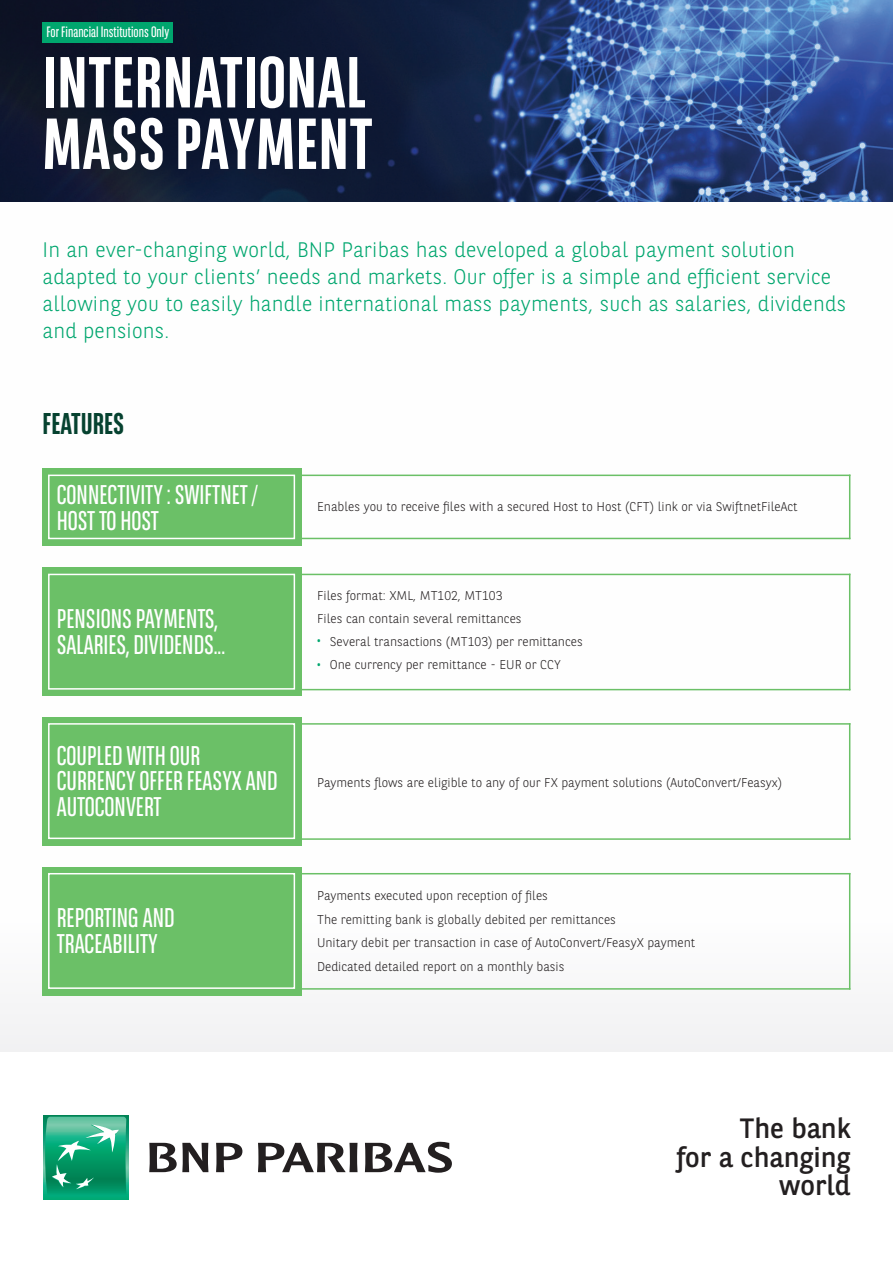
<style>
.page{position:relative;width:893px;height:1263px;background:#fff}
.page>*{position:absolute;margin:0;border:0;box-sizing:border-box;transform-origin:0 0}
.t1{font:700 72px/61.5px "BNPP Sans Condensed";letter-spacing:.01em;color:#fff}
.t2{font:700 30px "BNPP Sans Condensed";color:#064230}
.t3{font:27.9px/28.3px "BNPP Sans";color:#231f20;text-align:right}
.t4{font:27px/25.5px "BNPP Sans Condensed";color:#fff}
.t5{font:300 21px/27px "BNPP Sans";letter-spacing:.01em;color:#00a66e}
.t6{font:15px "BNPP Sans Condensed";color:#fff}
.t7{font:300 12.75px/23.9px "BNPP Sans";color:#231f20}
.s1{font-family:"BNPP Sans Condensed";font-weight:700;font-size:16.65px;color:#00a66e}
</style>
<div class="page">
<div style="left:43px;top:468px;width:259px;height:78px;background:#6bc067"></div>
<div style="left:48px;top:475px;width:247px;height:64px;border:2px solid #fff"></div>
<hr style="left:300px;top:475px;width:550px;height:1px;background:#6bc067">
<hr style="left:300px;top:538px;width:550px;height:1px;background:#6bc067">
<hr style="left:849px;top:475px;width:1px;height:64px;background:#6bc067">
<div style="left:43px;top:567px;width:259px;height:129px;background:#6bc067"></div>
<div style="left:48px;top:574px;width:247px;height:116px;border:2px solid #fff"></div>
<hr style="left:300px;top:574px;width:550px;height:1px;background:#6bc067">
<hr style="left:300px;top:689px;width:550px;height:1px;background:#6bc067">
<hr style="left:849px;top:574px;width:1px;height:116px;background:#6bc067">
<div style="left:43px;top:717px;width:259px;height:129px;background:#6bc067"></div>
<div style="left:48px;top:723px;width:247px;height:116px;border:2px solid #fff"></div>
<hr style="left:300px;top:723px;width:550px;height:2px;background:#6bc067">
<hr style="left:300px;top:838px;width:550px;height:2px;background:#6bc067">
<hr style="left:849px;top:723px;width:1px;height:117px;background:#6bc067">
<hr style="left:300px;top:873px;width:550px;height:1px;background:#6bc067">
<div style="left:43px;top:867px;width:259px;height:129px;background:#6bc067"></div>
<div style="left:48px;top:873px;width:247px;height:116px;border:2px solid #fff"></div>
<hr style="left:300px;top:988px;width:550px;height:2px;background:#6bc067">
<hr style="left:849px;top:873px;width:1px;height:117px;background:#6bc067">
<img style="left:0;top:0;width:893px;height:202px">
<div style="left:43px;top:22px;width:130px;height:21px;background:#00a66e"></div>
<svg style="left:44px;top:1115px;width:84px;height:85px"></svg>
<svg style="left:45px;top:1117px;width:81px;height:80px;background:#2cab82"></svg>
<svg style="left:149px;top:1143px;width:59px;height:29px"></svg>
<svg style="left:216px;top:1143px;width:26px;height:29px"></svg>
<svg style="left:258px;top:1143px;width:100px;height:29px"></svg>
<svg style="left:365px;top:1142px;width:87px;height:31px"></svg>
<p class="t6" style="left:46px;top:22px;width:124px">For Financial Institutions Only</p>
<h1 class="t1" style="left:43px;top:52px;width:332px">INTERNATIONAL<br>MASS PAYMENT</h1>
<p class="t5" style="left:43px;top:235px;width:805px">In an ever-changing world, BNP Paribas has developed a global payment solution adapted to your clients’ needs and markets. Our offer is a simple and efficient service allowing you to easily handle international mass payments, such as salaries, dividends and pensions.</p>
<h2 class="t2" style="left:43px;top:406px;width:83px">FEATURES</h2>
<h3 class="t4" style="left:57px;top:482px;width:202px">CONNECTIVITY : SWIFTNET /<br>HOST TO HOST</h3>
<h3 class="t4" style="left:57px;top:606px;width:170px">PENSIONS PAYMENTS,<br>SALARIES, DIVIDENDS...</h3>
<h3 class="t4" style="left:57px;top:742px;width:222px">COUPLED WITH OUR<br>CURRENCY OFFER FEASYX AND<br>AUTOCONVERT</h3>
<h3 class="t4" style="left:57px;top:905px;width:119px">REPORTING AND<br>TRACEABILITY</h3>
<p class="t7" style="left:317px;top:494px;width:482px">Enables you to receive files with a secured Host to Host (CFT) link or via SwiftnetFileAct</p>
<p class="t7" style="left:317px;top:583px;width:206px">Files format: XML, MT102, MT103<br>Files can contain several remittances</p>
<p class="t7" style="left:317px;top:629px;width:267px"><span class="s1">•</span> Several transactions (MT103) per remittances</p>
<p class="t7" style="left:317px;top:652px;width:245px"><span class="s1">•</span> One currency per remittance - EUR or CCY</p>
<p class="t7" style="left:317px;top:770px;width:467px">Payments flows are eligible to any of our FX payment solutions (AutoConvert/Feasyx)</p>
<p class="t7" style="left:317px;top:883px;width:380px">Payments executed upon reception of files<br>The remitting bank is globally debited per remittances<br>Unitary debit per transaction in case of AutoConvert/FeasyX payment Dedicated detailed report on a monthly basis</p>
<h3 class="t3" style="left:676px;top:1113px;width:176px">The bank<br>for a changing world</h3>
</div>
